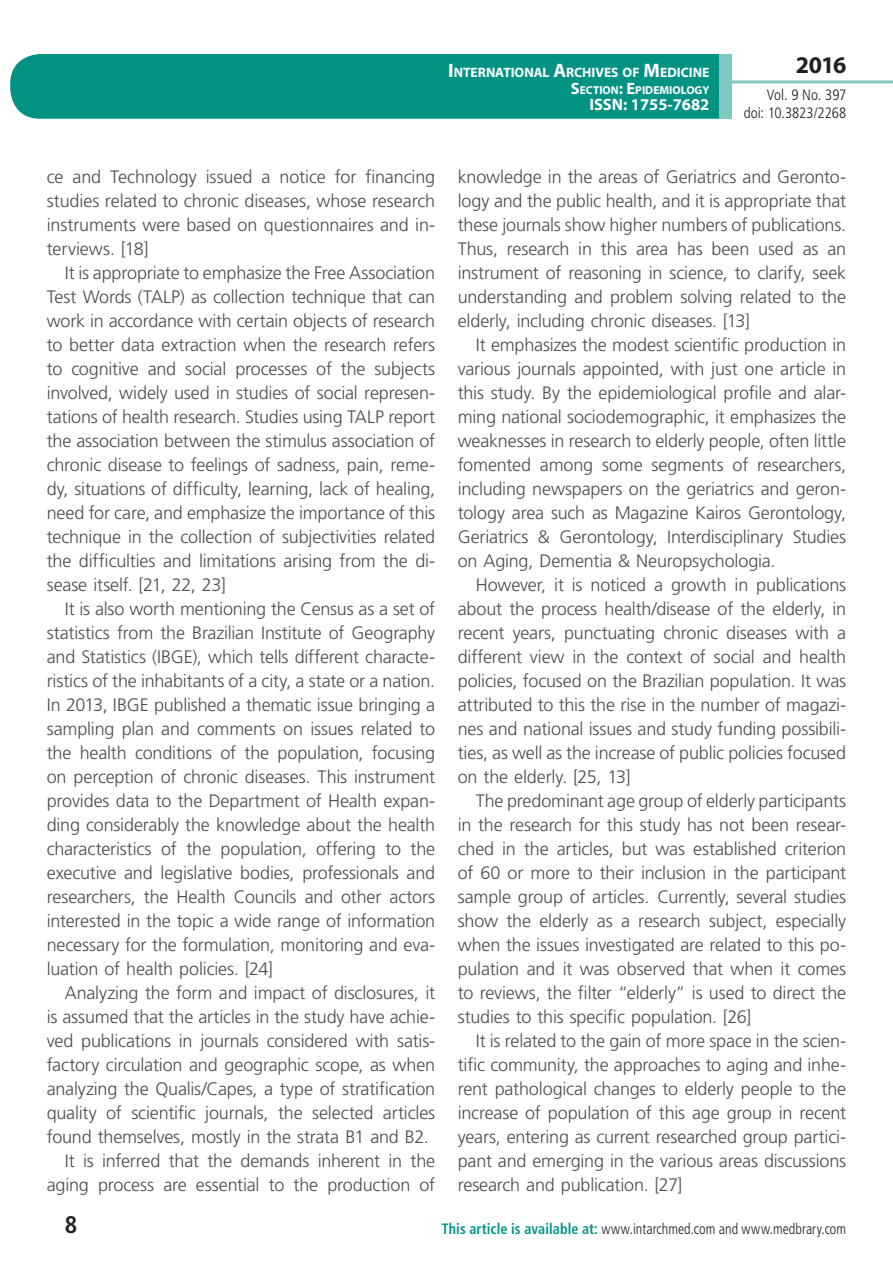
<style>
.page{position:relative;width:893px;height:1263px;background:#fff}
.page>*{position:absolute;margin:0;border:0;box-sizing:border-box;transform-origin:0 0}
.t1{font:700 24px "Myriad Pro";color:#231f20}
.t2{font:700 condensed 24px "Frutiger LT Std";color:#231f20}
.t3{font:300 18px/24px "Frutiger LT Std";letter-spacing:-.01em;color:#4b4c4d;text-align:justify}
.t4{font:700 16.5px "Myriad Pro";color:#fff}
.t5{font:300 condensed 15px "Frutiger LT Std";letter-spacing:.005em;color:#231f20;scale:.94 1}
.t6{font:300 condensed 15px/18px "Frutiger LT Std";letter-spacing:.005em;color:#231f20;text-align:right}
.t7{font:700 13.65px "Myriad Pro";letter-spacing:-.005em;color:#fff}
.t8{font:700 11.55px "Myriad Pro";color:#fff}
.s1{font-size:19.5px}
.s2{font-size:16.5px}
.s3{font-weight:700;color:#009384}
</style>
<div class="page">
<div style="left:10px;top:54px;width:775px;height:65px;background:#009384;border-radius:30px"></div>
<div style="left:732px;top:0;width:161px;height:157px;background:#fff"></div>
<hr style="left:730px;top:80px;width:163px;height:3px;background:#80c9c2">
<div style="left:719px;top:54px;width:13px;height:65px;background:#80c9c2"></div>
<p class="t7" style="left:448px;top:64px;width:263px"><span class="s1">I</span>NTERNATIONAL <span class="s1">A</span>RCHIVES OF <span class="s1">M</span>EDICINE</p>
<p class="t8" style="left:571px;top:82px;width:140px"><span class="s2">S</span>ECTION<span class="s2">: E</span>PIDEMIOLOGY</p>
<p class="t4" style="left:589px;top:94px;width:122px">ISSN: 1755-7682</p>
<h1 class="t1" style="left:796px;top:49px;width:52px">2016</h1>
<p class="t6" style="left:744px;top:86px;width:104px">Vol. 9 No. 397 doi: 10.3823/2268</p>
<p class="t3" style="left:47px;top:165px;width:390px">ce and Technology issued a notice for financing studies related to chronic diseases, whose research instruments were based on questionnaires and in&shy;terviews. [18]</p>
<p class="t3" style="left:47px;top:261px;width:390px;text-indent:18px">It is appropriate to emphasize the Free Association Test Words (TALP) as collection technique that can work in accordance with certain objects of research to better data extraction when the research refers to cognitive and social processes of the subjects involved, widely used in studies of social represen&shy;tations of health research. Studies using TALP report the association between the stimulus association of chronic disease to feelings of sadness, pain, reme&shy;dy, situations of difficulty, learning, lack of healing, need for care, and emphasize the importance of this technique in the collection of subjectivities related the difficulties and limitations arising from the di&shy;sease itself. [21, 22, 23]</p>
<p class="t3" style="left:47px;top:597px;width:390px;text-indent:18px">It is also worth mentioning the Census as a set of statistics from the Brazilian Institute of Geography and Statistics (IBGE), which tells different characte&shy;ristics of the inhabitants of a city, a state or a nation.<br>In 2013, IBGE published a thematic issue bringing a sampling plan and comments on issues related to the health conditions of the population, focusing on perception of chronic diseases. This instrument provides data to the Department of Health expan&shy;ding considerably the knowledge about the health characteristics of the population, offering to the executive and legislative bodies, professionals and researchers, the Health Councils and other actors interested in the topic a wide range of information necessary for the formulation, monitoring and eva&shy;luation of health policies. [24]</p>
<p class="t3" style="left:65px;top:981px;width:372px">Analyzing the form and impact of disclosures, it</p>
<p class="t3" style="left:47px;top:1005px;width:390px">is assumed that the articles in the study have achie-</p>
<p class="t3" style="left:47px;top:1029px;width:390px">ved publications in journals considered with satis-</p>
<p class="t3" style="left:47px;top:1053px;width:390px">factory circulation and geographic scope, as when</p>
<p class="t3" style="left:47px;top:1077px;width:390px">analyzing the Qualis/Capes, a type of stratification</p>
<p class="t3" style="left:47px;top:1101px;width:390px">quality of scientific journals, the selected articles</p>
<p class="t3" style="left:47px;top:1125px;width:384px">found themselves, mostly in the strata B1 and B2.</p>
<p class="t3" style="left:65px;top:1149px;width:372px">It is inferred that the demands inherent in the</p>
<p class="t3" style="left:47px;top:1173px;width:390px">aging process are essential to the production of</p>
<p class="t3" style="left:458px;top:165px;width:390px">knowledge in the areas of Geriatrics and Geronto&shy;logy and the public health, and it is appropriate that these journals show higher numbers of publications.<br>Thus, research in this area has been used as an instrument of reasoning in science, to clarify, seek understanding and problem solving related to the elderly, including chronic diseases. [13]</p>
<p class="t3" style="left:458px;top:333px;width:390px;text-indent:18px">It emphasizes the modest scientific production in various journals appointed, with just one article in this study. By the epidemiological profile and alar&shy;ming national sociodemographic, it emphasizes the weaknesses in research to elderly people, often little fomented among some segments of researchers, including newspapers on the geriatrics and geron&shy;tology area such as Magazine Kairos Gerontology, Geriatrics &amp; Gerontology, Interdisciplinary Studies on Aging, Dementia &amp; Neuropsychologia.</p>
<p class="t3" style="left:458px;top:573px;width:390px;text-indent:18px">However, it is noticed a growth in publications about the process health/disease of the elderly, in recent years, punctuating chronic diseases with a different view in the context of social and health policies, focused on the Brazilian population. It was attributed to this the rise in the number of magazi&shy;nes and national issues and study funding possibili&shy;ties, as well as the increase of public policies focused on the elderly. [25, 13]</p>
<p class="t3" style="left:458px;top:789px;width:390px;text-indent:18px">The predominant age group of elderly participants in the research for this study has not been resear&shy;ched in the articles, but was established criterion of 60 or more to their inclusion in the participant sample group of articles. Currently, several studies show the elderly as a research subject, especially when the issues investigated are related to this po&shy;pulation and it was observed that when it comes to reviews, the filter “elderly” is used to direct the studies to this specific population. [26]</p>
<p class="t3" style="left:458px;top:1029px;width:390px;text-indent:18px">It is related to the gain of more space in the scien&shy;tific community, the approaches to aging and inhe&shy;rent pathological changes to elderly people to the increase of population of this age group in recent years, entering as current researched group partici&shy;pant and emerging in the various areas discussions research and publication. [27]</p>
<h1 class="t2" style="left:65px;top:1210px;width:14px">8</h1>
<p class="t5" style="left:442px;top:1220px;width:432px"><span class="s3">This article is available at:</span> www.intarchmed.com and www.medbrary.com</p>
</div>
